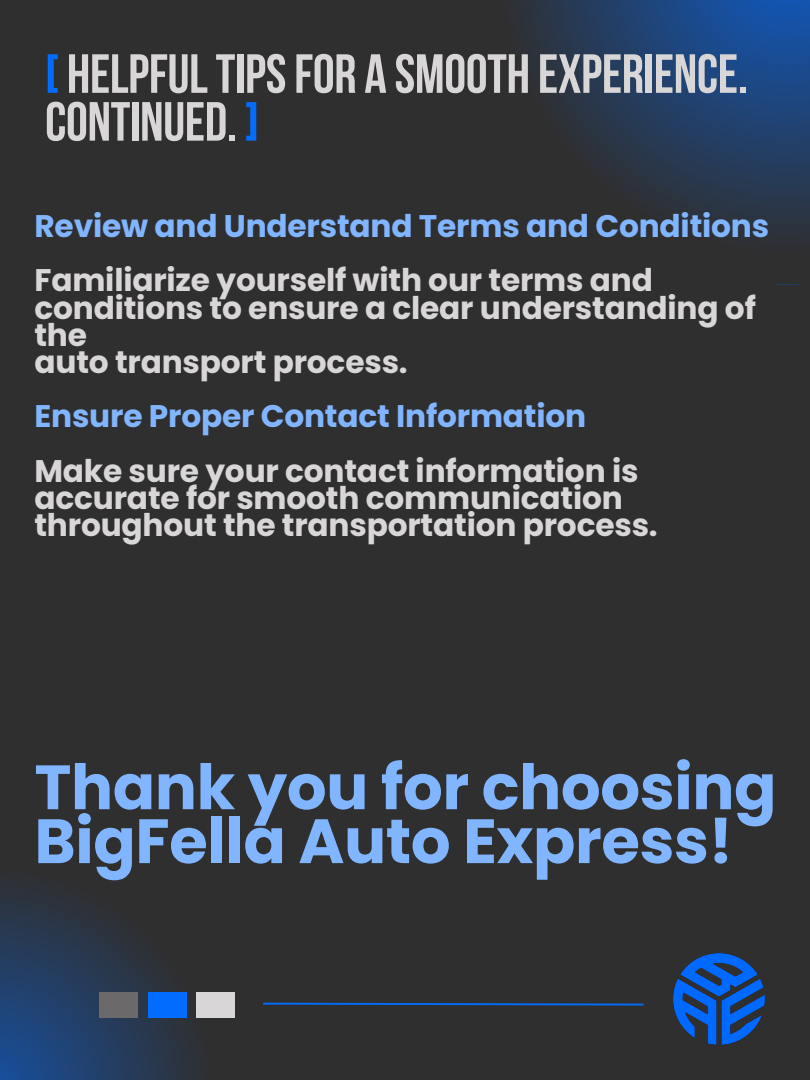
<style>
.page{position:relative;width:810px;height:1080px;background:#302f2f}
.page>*{position:absolute;margin:0;border:0;box-sizing:border-box;transform-origin:0 0}
.t1{font:700 62.5px/53.9px "Poppins";letter-spacing:-.005em;color:#81b5ff}
.t2{font:700 55.06px/47.8px "Bebas Neue";letter-spacing:-.005em;color:#d8d6d6}
.t3{font:700 31.25px/27.2px "Poppins";letter-spacing:-.005em;color:#d8d6d6}
.t4{font:700 31.25px "Poppins";letter-spacing:-.005em;color:#81b5ff}
.s1{color:#026cff}
</style>
<div class="page">
<svg style="left:263px;top:1002px;width:381px;height:4px"></svg>
<svg style="left:0;top:886px;width:235px;height:194px"></svg>
<div style="left:148px;top:992px;width:39px;height:25px;background:#026cff"></div>
<div style="left:196px;top:992px;width:39px;height:25px;background:#d8d6d6"></div>
<div style="left:100px;top:992px;width:38px;height:25px;background:#6b6969"></div>
<svg style="left:519px;top:0;width:291px;height:236px"></svg>
<img style="left:673px;top:953px;width:92px;height:92px">
<p class="t2" style="left:45px;top:55px;width:704px"><span class="s1">[</span> HELPFULTIPSFOR A SMOOTH EXPERIENCE.<br>CONTINUED. <span class="s1">]</span></p>
<p class="t4" style="left:34px;top:204px;width:736px">Review and Understand Terms and Conditions</p>
<h2 class="t3" style="left:34px;top:267px;width:723px">Familiarize yourself with our terms and conditions to ensure a clear understanding of the</h2>
<p class="t3" style="left:34px;top:349px;width:375px">auto transport process.</p>
<p class="t4" style="left:34px;top:395px;width:553px">Ensure Proper Contact Information</p>
<p class="t3" style="left:34px;top:457px;width:625px">Make sure your contact information is accurate for smooth communication throughout the transportation process.</p>
<h1 class="t1" style="left:34px;top:760px;width:744px">Thank you for choosing<br>BigFella Auto Express!</h1>
</div>
